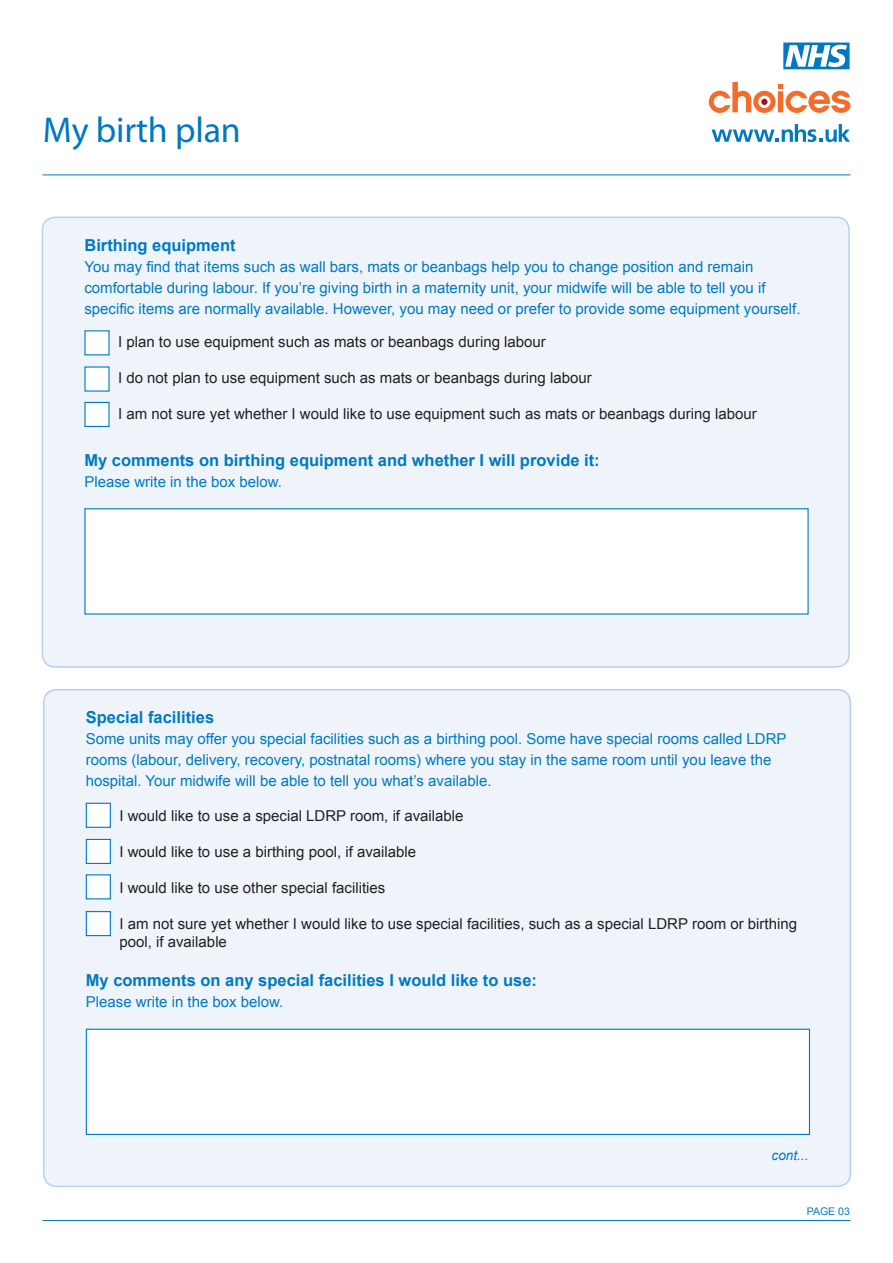
<style>
.page{position:relative;width:893px;height:1263px;background:#fff}
.page>*{position:absolute;margin:0;border:0;box-sizing:border-box;transform-origin:0 0}
.t1{font:36px "Myriad Pro";letter-spacing:-.005em;color:#0079c2}
.t2{font:700 16.5px "Arial";color:#0079c2}
.t3{font:15px/21px "Arial";color:#0079c2}
.t4{font:15px/18px "Arial";color:#231f20}
.t5{font:italic 13.5px "Arial";color:#0079c2}
.t6{font:10.5px "Arial";color:#0079c2}
</style>
<div class="page">
<div style="left:44px;top:690px;width:806px;height:496px;background:#eff4fa;border-radius:13px"></div>
<div style="left:42px;top:217px;width:807px;height:450px;background:#eff4fa;border-radius:13px"></div>
<div style="left:42px;top:217px;width:808px;height:451px;border:2px solid #b9d0eb;border-radius:13px"></div>
<div style="left:84px;top:330px;width:26px;height:25px;background:#fff"></div>
<svg style="left:84px;top:366px;width:26px;height:26px"></svg>
<div style="left:84px;top:402px;width:26px;height:25px;background:#fff;border:1px solid #0079c2"></div>
<hr style="left:43px;top:1220px;width:807px;height:1px;background:#0079c2">
<hr style="left:43px;top:175px;width:807px;height:1px;background:#0079c2">
<div style="left:86px;top:803px;width:25px;height:25px;background:#fff;border:1px solid #0079c2"></div>
<div style="left:86px;top:839px;width:25px;height:25px;background:#fff;border:1px solid #0079c2"></div>
<div style="left:86px;top:874px;width:25px;height:25px;background:#fff;border:1px solid #0079c2"></div>
<div style="left:86px;top:911px;width:25px;height:25px;background:#fff;border:1px solid #0079c2"></div>
<div style="left:84px;top:508px;width:725px;height:106px;background:#fff;border:1px solid #0079c2"></div>
<div style="left:86px;top:1029px;width:724px;height:106px;background:#fff;border:1px solid #0079c2"></div>
<svg style="left:712px;top:124px;width:138px;height:18px"></svg>
<svg style="left:709px;top:82px;width:141px;height:31px"></svg>
<svg style="left:783px;top:43px;width:67px;height:26px"></svg>
<p class="t1" style="left:43px;top:107px;width:199px">My birth plan</p>
<p class="t2" style="left:84px;top:234px;width:153px">Birthing equipment</p>
<p class="t3" style="left:84px;top:256px;width:718px">You may find that items such as wall bars, mats or beanbags help you to change position and remain comfortable during labour. If you’re giving birth in a maternity unit, your midwife will be able to tell you if specific items are normally available. However, you may need or prefer to provide some equipment yourself.</p>
<p class="t4" style="left:118px;top:333px;width:429px">I plan to use equipment such as mats or beanbags during labour</p>
<p class="t4" style="left:118px;top:369px;width:475px">I do not plan to use equipment such as mats or beanbags during labour</p>
<p class="t4" style="left:118px;top:405px;width:640px">I am not sure yet whether I would like to use equipment such as mats or beanbags during labour</p>
<p class="t2" style="left:84px;top:449px;width:517px">My comments on birthing equipment and whether I will provide it:</p>
<p class="t3" style="left:84px;top:471px;width:199px">Please write in the box below.</p>
<p class="t2" style="left:86px;top:707px;width:130px">Special facilities</p>
<p class="t3" style="left:86px;top:729px;width:702px">Some units may offer you special facilities such as a birthing pool. Some have special rooms called LDRP rooms (labour, delivery, recovery, postnatal rooms) where you stay in the same room until you leave the hospital. Your midwife will be able to tell you what’s available.</p>
<p class="t4" style="left:119px;top:807px;width:346px">I would like to use a special LDRP room, if available</p>
<p class="t4" style="left:119px;top:843px;width:298px">I would like to use a birthing pool, if available</p>
<p class="t4" style="left:119px;top:879px;width:267px">I would like to use other special facilities</p>
<p class="t4" style="left:119px;top:915px;width:679px">I am not sure yet whether I would like to use special facilities, such as a special LDRP room or birthing pool, if available</p>
<p class="t2" style="left:86px;top:969px;width:453px">My comments on any special facilities I would like to use:</p>
<p class="t3" style="left:86px;top:991px;width:199px">Please write in the box below.</p>
<p class="t5" style="left:772px;top:1146px;width:38px">cont...</p>
<p class="t6" style="left:807px;top:1205px;width:44px">PAGE 03</p>
</div>
